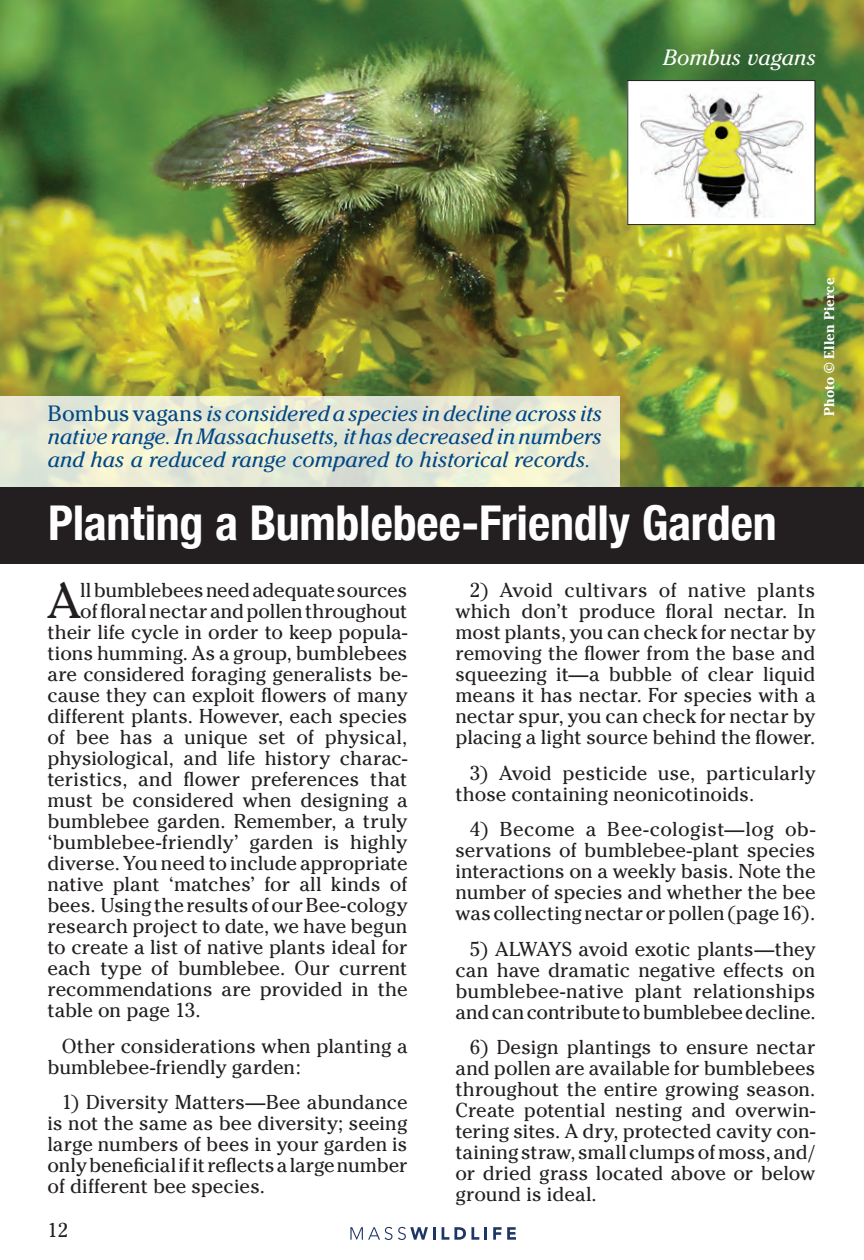
<style>
.page{position:relative;width:864px;height:1260px;background:#fff}
.page>*{position:absolute;margin:0;border:0;box-sizing:border-box;transform-origin:0 0}
.t1{font:49.8px "Cheltenham";color:#231f20}
.t2{font:700 condensed 48px "Helvetica Neue";letter-spacing:-.005em;color:#fff}
.t3{font:italic 22px/23px "Cheltenham";color:#004886;text-align:justify}
.t4{font:italic 22px "Cheltenham";letter-spacing:.005em;color:#fff}
.t5{font:20px/21px "Cheltenham";color:#231f20;text-align:justify}
.t6{font:700 14px "Cheltenham";letter-spacing:.01em;color:#fff}
.s1{font-style:normal}
</style>
<div class="page">
<svg style="left:350px;top:1227px;width:85px;height:13px"></svg>
<svg style="left:442px;top:1227px;width:45px;height:13px"></svg>
<svg style="left:493px;top:1227px;width:23px;height:13px"></svg>
<img style="left:0;top:0;width:864px;height:487px">
<div style="left:0;top:487px;width:864px;height:77px;background:#231f20"></div>
<div style="left:628px;top:81px;width:187px;height:144px;background:#fff"></div>
<div style="left:628px;top:80px;width:187px;height:145px;border:1px solid #231f20"></div>
<img style="left:640px;top:92px;width:167px;height:125px">
<svg style="left:0;top:396px;width:619px;height:91px;background:#e7ead5"></svg>
<p class="t4" style="left:663px;top:44px;width:154px">Bombus vagans</p>
<p class="t3" style="left:48px;top:402px;width:555px"><span class="s1">Bombus vagans</span> is considered a species in decline across its native range. In Massachusetts, it has decreased in numbers and has a reduced range compared to historical records.</p>
<h2 class="t2" style="left:48px;top:483px;width:730px">Planting a Bumblebee-Friendly Garden</h2>
<p class="t6" style="left:821px;top:416px;width:140px;rotate:-90deg">Photo © Ellen Pierce</p>
<h1 class="t1" style="left:47px;top:572px;width:34px">A</h1>
<p class="t5" style="left:80px;top:580px;width:329px">ll bumblebees need adequate sources</p>
<p class="t5" style="left:80px;top:601px;width:329px">of floral nectar and pollen throughout</p>
<p class="t5" style="left:47px;top:622px;width:362px">their life cycle in order to keep popula-</p>
<p class="t5" style="left:47px;top:643px;width:362px">tions humming. As a group, bumblebees</p>
<p class="t5" style="left:47px;top:664px;width:362px">are considered foraging generalists be-</p>
<p class="t5" style="left:47px;top:685px;width:362px">cause they can exploit flowers of many</p>
<p class="t5" style="left:47px;top:706px;width:362px">different plants. However, each species</p>
<p class="t5" style="left:47px;top:727px;width:361px">of bee has a unique set of physical,</p>
<p class="t5" style="left:47px;top:748px;width:362px">physiological, and life history charac-</p>
<p class="t5" style="left:47px;top:769px;width:361px">teristics, and flower preferences that</p>
<p class="t5" style="left:47px;top:790px;width:361px">must be considered when designing a</p>
<p class="t5" style="left:47px;top:811px;width:361px">bumblebee garden. Remember, a truly</p>
<p class="t5" style="left:47px;top:832px;width:361px">‘bumblebee-friendly’ garden is highly</p>
<p class="t5" style="left:47px;top:853px;width:361px">diverse. You need to include appropriate</p>
<p class="t5" style="left:47px;top:874px;width:362px">native plant ‘matches’ for all kinds of</p>
<p class="t5" style="left:47px;top:895px;width:362px">bees. Using the results of our Bee-cology</p>
<p class="t5" style="left:47px;top:916px;width:362px">research project to date, we have begun</p>
<p class="t5" style="left:47px;top:937px;width:362px">to create a list of native plants ideal for</p>
<p class="t5" style="left:47px;top:958px;width:362px">each type of bumblebee. Our current</p>
<p class="t5" style="left:47px;top:979px;width:362px">recommendations are provided in the</p>
<p class="t5" style="left:47px;top:1000px;width:155px">table on page 13.</p>
<p class="t5" style="left:47px;top:1036px;width:362px;text-indent:14px">Other considerations when planting a bumblebee-friendly garden:</p>
<p class="t5" style="left:47px;top:1092px;width:362px;text-indent:14px">1) Diversity Matters—Bee abundance is not the same as bee diversity; seeing large numbers of bees in your garden is only beneficial if it reflects a large number of different bee species.</p>
<p class="t5" style="left:48px;top:1220px;width:22px">12</p>
<p class="t5" style="left:455px;top:580px;width:362px;text-indent:14px">2) Avoid cultivars of native plants which don’t produce floral nectar. In most plants, you can check for nectar by removing the flower from the base and squeezing it—a bubble of clear liquid means it has nectar. For species with a nectar spur, you can check for nectar by placing a light source behind the flower.</p>
<p class="t5" style="left:455px;top:763px;width:362px;text-indent:14px">3) Avoid pesticide use, particularly those containing neonicotinoids.</p>
<p class="t5" style="left:455px;top:819px;width:362px;text-indent:14px">4) Become a Bee-cologist—log ob&shy;servations of bumblebee-plant species interactions on a weekly basis. Note the number of species and whether the bee was collecting nectar or pollen (page 16).</p>
<p class="t5" style="left:455px;top:938px;width:362px;text-indent:14px">5) ALWAYS avoid exotic plants—they can have dramatic negative effects on bumblebee-native plant relationships and can contribute to bumblebee decline.</p>
<p class="t5" style="left:455px;top:1037px;width:362px;text-indent:14px">6) Design plantings to ensure nectar and pollen are available for bumblebees throughout the entire growing season.<br>Create potential nesting and overwin&shy;tering sites. A dry, protected cavity con&shy;taining straw, small clumps of moss, and/ or dried grass located above or below ground is ideal.</p>
</div>
